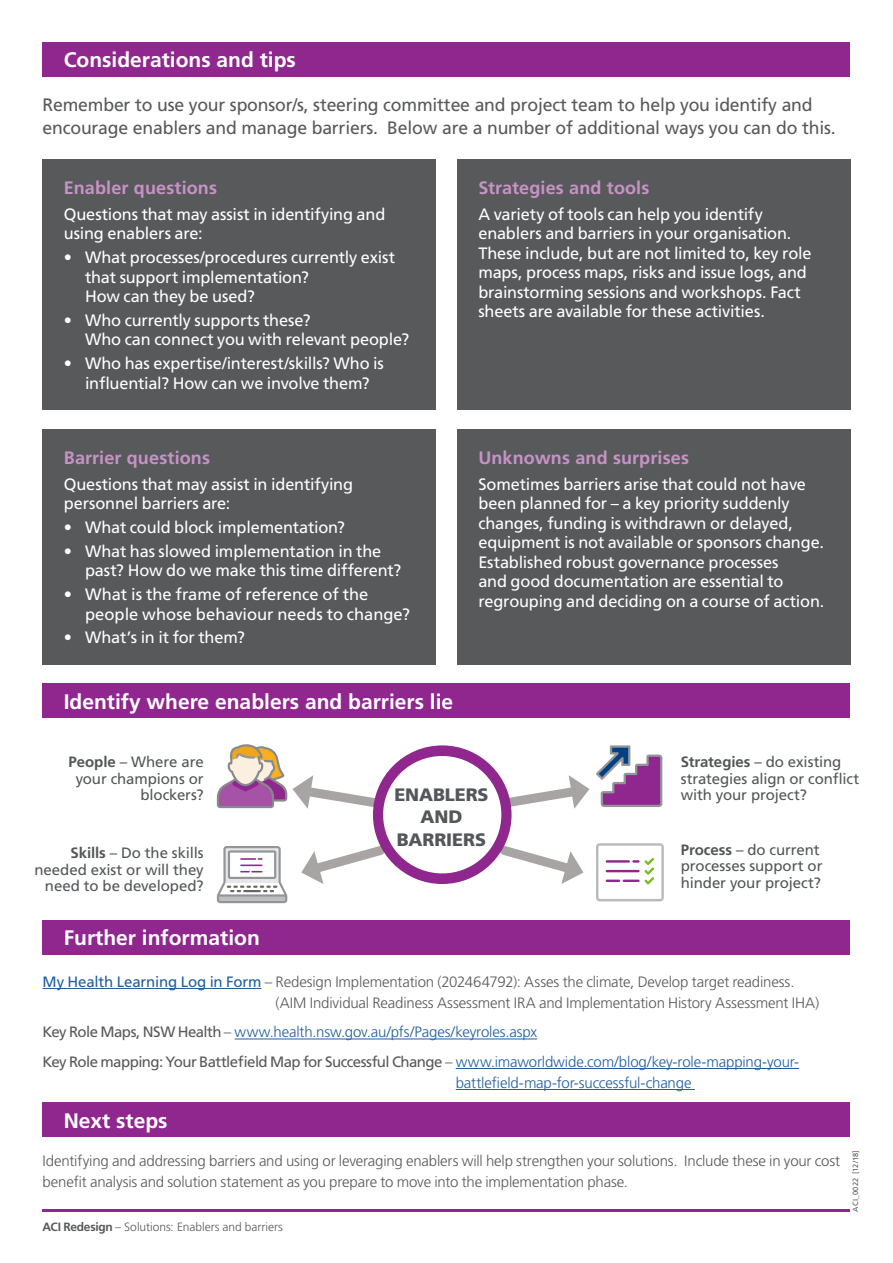
<style>
.page{position:relative;width:893px;height:1263px;background:#fff}
.page>*{position:absolute;margin:0;border:0;box-sizing:border-box;transform-origin:0 0}
._7__Fact_Sheet_Secti{font:700 21px "Frutiger LT Std";color:#fff}
._7__Fact_Sheet_Intro{font:18px/22.5px "Frutiger LT Std";letter-spacing:-.01em;color:#58595b}
._7__Factsheet__Pull{font:700 18px "Frutiger LT Std";letter-spacing:.01em;color:#c793c7}
._7__Factsheet_Methol{font:900 18px/22.5px "Frutiger LT Std";letter-spacing:-.005em;color:#53565a;text-align:center}
._7__Fact_sheet_pull{font:16.5px/19.5px "Frutiger LT Std";letter-spacing:-.01em;color:#fff}
._7__Fact_Sheet_Body{font:300 15px/21px "Frutiger LT Std";letter-spacing:-.01em;color:#58595b}
._7__Factsheet_Methol-2{font:15px/16.5px "Frutiger LT Std";letter-spacing:-.005em;color:#53565a;text-align:right}
._7__Fact_Sheet_Body-2{font:300 15px/21px "Frutiger LT Std";letter-spacing:-.01em;color:#215e9e}
._7__Factsheet_Footer{font:300 12px "Frutiger LT Std";color:#58595b}
.t1{font:7.5px "Frutiger LT Std";letter-spacing:.005em;color:#58595b}
.s1{font-weight:700}
.s2{font-weight:400;color:#215e9e}
.s3{font-weight:400;color:#58595b}
.s4{color:#58595b}
</style>
<div class="page">
<hr style="left:43px;top:1209px;width:807px;height:2px;background:#90278f">
<div style="left:43px;top:43px;width:807px;height:34px;background:#90278f"></div>
<div style="left:43px;top:159px;width:393px;height:251px;background:#58595b"></div>
<div style="left:43px;top:429px;width:393px;height:235px;background:#58595b"></div>
<div style="left:457px;top:159px;width:393px;height:251px;background:#58595b"></div>
<div style="left:457px;top:429px;width:393px;height:235px;background:#58595b"></div>
<div style="left:43px;top:920px;width:807px;height:34px;background:#90278f"></div>
<div style="left:43px;top:1103px;width:807px;height:34px;background:#90278f"></div>
<div style="left:43px;top:684px;width:807px;height:34px;background:#90278f"></div>
<hr style="left:43px;top:988px;width:218px;height:1px;background:#215e9e">
<hr style="left:235px;top:1038px;width:302px;height:1px;background:#215e9e">
<hr style="left:456px;top:1068px;width:343px;height:1px;background:#215e9e">
<hr style="left:456px;top:1089px;width:239px;height:1px;background:#215e9e">
<svg style="left:596px;top:745px;width:66px;height:62px"></svg>
<svg style="left:596px;top:843px;width:68px;height:58px"></svg>
<svg style="left:217px;top:744px;width:372px;height:159px"></svg>
<p class="_7__Fact_Sheet_Secti" style="left:64px;top:48px;width:234px">Considerations and tips</p>
<p class="_7__Fact_Sheet_Intro" style="left:43px;top:94px;width:795px">Remember to use your sponsor/s, steering committee and project team to help you identify and encourage enablers and manage barriers. Below are a number of additional ways you can do this.</p>
<p class="_7__Factsheet__Pull" style="left:64px;top:177px;width:155px">Enabler questions</p>
<p class="_7__Fact_sheet_pull" style="left:64px;top:205px;width:323px">Questions that may assist in identifying and using enablers are:</p>
<p class="_7__Fact_sheet_pull" style="left:85px;top:248px;width:311px;text-indent:-21px">• What processes/procedures currently exist that support implementation?<br>How can they be used?</p>
<p class="_7__Fact_sheet_pull" style="left:85px;top:311px;width:326px;text-indent:-21px">• Who currently supports these?<br>Who can connect you with relevant people?</p>
<p class="_7__Fact_sheet_pull" style="left:64px;top:354px;width:322px;text-align:center">• Who has expertise/interest/skills? Who is influential? How can we involve them?</p>
<p class="_7__Factsheet__Pull" style="left:64px;top:447px;width:148px">Barrier questions</p>
<p class="_7__Fact_sheet_pull" style="left:64px;top:474px;width:291px">Questions that may assist in identifying personnel barriers are:</p>
<p class="_7__Fact_sheet_pull" style="left:64px;top:518px;width:283px">• What could block implementation?</p>
<p class="_7__Fact_sheet_pull" style="left:85px;top:541px;width:318px;text-indent:-21px">• What has slowed implementation in the past? How do we make this time different?</p>
<p class="_7__Fact_sheet_pull" style="left:85px;top:585px;width:326px;text-indent:-21px">• What is the frame of reference of the people whose behaviour needs to change?</p>
<p class="_7__Fact_sheet_pull" style="left:64px;top:628px;width:183px">• What’s in it for them?</p>
<p class="_7__Fact_Sheet_Secti" style="left:64px;top:689px;width:391px">Identify where enablers and barriers lie</p>
<p class="_7__Factsheet__Pull" style="left:478px;top:177px;width:173px">Strategies and tools</p>
<p class="_7__Fact_sheet_pull" style="left:478px;top:205px;width:335px">A variety of tools can help you identify enablers and barriers in your organisation.<br>These include, but are not limited to, key role maps, process maps, risks and issue logs, and brainstorming sessions and workshops. Fact sheets are available for these activities.</p>
<p class="_7__Factsheet__Pull" style="left:478px;top:447px;width:212px">Unknowns and surprises</p>
<p class="_7__Fact_sheet_pull" style="left:478px;top:474px;width:347px">Sometimes barriers arise that could not have been planned for – a key priority suddenly changes, funding is withdrawn or delayed, equipment is not available or sponsors change.<br>Established robust governance processes<br>and good documentation are essential to regrouping and deciding on a course of action.</p>
<p class="_7__Factsheet_Methol-2" style="left:69px;top:754px;width:137px"><span class="s1">People</span> – Where are your champions or blockers?</p>
<p class="_7__Factsheet_Methol-2" style="left:681px;top:754px;width:180px;text-align:left"><span class="s1">Strategies</span> – do existing strategies align or conflict with your project?</p>
<p class="_7__Factsheet_Methol-2" style="left:681px;top:841px;width:143px;text-align:left"><span class="s1">Process</span> – do current processes support or hinder your project?</p>
<p class="_7__Factsheet_Methol" style="left:394px;top:783px;width:96px">ENABLERS<br>AND<br>BARRIERS</p>
<p class="_7__Factsheet_Methol-2" style="left:34px;top:845px;width:171px"><span class="s1">Skills</span> – Do the skills needed exist or will they need to be developed?</p>
<p class="_7__Fact_Sheet_Secti" style="left:64px;top:926px;width:198px">Further information</p>
<p class="_7__Fact_Sheet_Body" style="left:276px;top:971px;width:545px;text-indent:-233px"><span class="s2">My Health Learning Log in Form</span> – Redesign Implementation (202464792): Asses the climate, Develop target readiness. (AIM Individual Readiness Assessment IRA and Implementation History Assessment IHA)</p>
<p class="_7__Fact_Sheet_Body-2" style="left:43px;top:1022px;width:496px"><span class="s3">Key Role Maps, NSW Health</span> <span class="s4">–</span> www.health.nsw.gov.au/pfs/Pages/keyroles.aspx</p>
<p class="_7__Fact_Sheet_Body-2" style="left:456px;top:1051px;width:345px;text-indent:-413px"><span class="s3">Key Role mapping: Your Battlefield Map for Successful Change</span> <span class="s4">–</span> www.imaworldwide.com/blog/key-role-mapping-your&shy;battlefield-map-for-successful-change</p>
<p class="_7__Fact_Sheet_Secti" style="left:64px;top:1108px;width:105px">Next steps</p>
<p class="_7__Fact_Sheet_Body" style="left:43px;top:1151px;width:799px">Identifying and addressing barriers and using or leveraging enablers will help strengthen your solutions. Include these in your cost benefit analysis and solution statement as you prepare to move into the implementation phase.</p>
<p class="_7__Factsheet_Footer" style="left:43px;top:1220px;width:242px"><span class="s1">ACI Redesign</span> – Solutions: Enablers and barriers</p>
<p class="t1" style="left:851px;top:1211px;width:62px;rotate:-90deg">ACI_0022 [12/18]</p>
</div>
